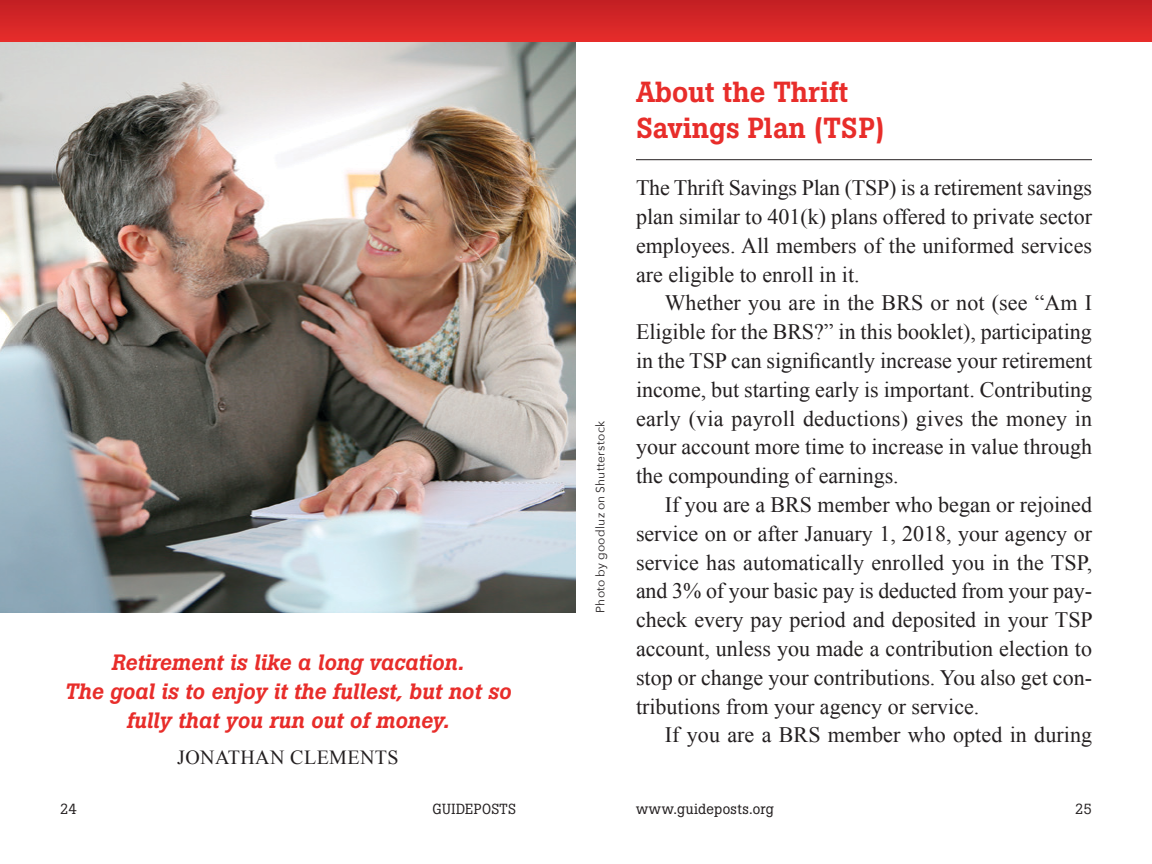
<style>
.page{position:relative;width:1152px;height:864px;background:#fff}
.page>*{position:absolute;margin:0;border:0;box-sizing:border-box;transform-origin:0 0}
.h3-1__main_rule_unde{font:500 28.8px/36px "Boton";color:#e82d2a}
.p1{font:22px/28.8px "Times New Roman";color:#231f20;text-align:justify}
.p1__lead-in{font:22px/28.8px "Times New Roman";color:#231f20;text-align:justify}
.pq1__quote{font:italic 500 22px/28.8px "Boton";color:#e82d2a;text-align:center}
.pq2__attrib{font:20px "Times New Roman";letter-spacing:.02em;color:#231f20}
.t1{font:14.4px "Boton";letter-spacing:.025em;color:#231f20}
.f1-5__photo_credit{font:12px "Avenir Next";letter-spacing:.025em;color:#231f20}
</style>
<div class="page">
<hr style="left:636px;top:159px;width:456px;height:1px;background:#231f20">
<img style="left:0;top:42px;width:576px;height:571px">
<div style="left:0;top:0;width:1152px;height:42px;background:linear-gradient(to bottom,#c21f23,#e62d2b)"></div>
<p class="pq1__quote" style="left:65px;top:649px;width:448px">Retirement is like a long vacation.<br>The goal is to enjoy it the fullest, but not so fully that you run out of money.</p>
<p class="pq2__attrib" style="left:177px;top:744px;width:223px">JONATHAN CLEMENTS</p>
<p class="f1-5__photo_credit" style="left:590px;top:613px;width:194px;rotate:-90deg">Photo by goodluz on Shutterstock</p>
<p class="h3-1__main_rule_unde" style="left:636px;top:74px;width:250px">About the Thrift<br>Savings Plan (TSP)</p>
<p class="p1__lead-in" style="left:636px;top:173px;width:458px">The Thrift Savings Plan (TSP) is a retirement savings plan similar to 401(k) plans offered to private sector employees. All members of the uniformed services are eligible to enroll in it.</p>
<p class="p1" style="left:636px;top:288px;width:458px;text-indent:29px">Whether you are in the BRS or not (see “Am I Eligible for the BRS?” in this booklet), participating in the TSP can significantly increase your retirement income, but starting early is important. Contributing early (via payroll deductions) gives the money in your account more time to increase in value through the compounding of earnings.</p>
<p class="p1" style="left:636px;top:490px;width:458px;text-indent:29px">If you are a BRS member who began or rejoined service on or after January 1, 2018, your agency or service has automatically enrolled you in the TSP, and 3% of your basic pay is deducted from your pay&shy;check every pay period and deposited in your TSP account, unless you made a contribution election to stop or change your contributions. You also get con&shy;tributions from your agency or service.</p>
<p class="p1" style="left:665px;top:720px;width:429px">If you are a BRS member who opted in during</p>
<p class="t1" style="left:60px;top:801px;width:18px">24</p>
<p class="t1" style="left:432px;top:801px;width:85px">GUIDEPOSTS</p>
<p class="t1" style="left:636px;top:801px;width:139px">www.guideposts.org</p>
<p class="t1" style="left:1075px;top:801px;width:18px">25</p>
</div>
